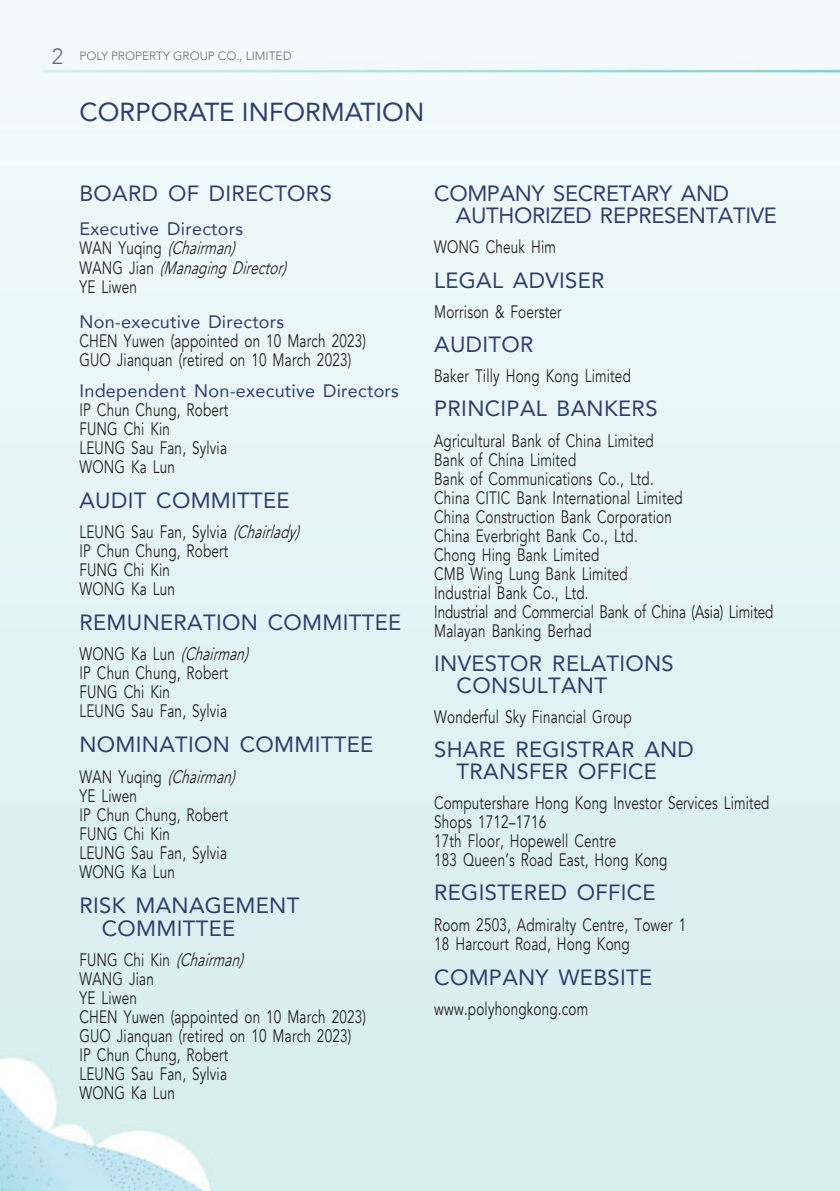
<style>
.page{position:relative;width:840px;height:1191px;background:#fff}
.page>*{position:absolute;margin:0;border:0;box-sizing:border-box;transform-origin:0 0}
.t1{font:26px "Avenir";color:#2d3f6c}
._03_H1{font:22px/22px "Avenir";letter-spacing:.015em;color:#2d3f6c}
._03_H1-2{font:22px/22px "Avenir";letter-spacing:-.015em;color:#2d3f6c}
._01_Body_Text{font:18px "Avenir";letter-spacing:.015em;color:#231f20;scale:.75 1}
._01_Body_Text-2{font:italic 18px "Avenir";color:#231f20;scale:.75 1}
._04___H2{font:18px "Avenir";letter-spacing:.015em;color:#2d3f6c}
._01_Body_Text-3{font:18px "Avenir";letter-spacing:-.005em;color:#231f20;scale:.75 1}
.t2{font:300 12px "Avenir";color:#6c6d70}
.s1{font-size:22px;color:#646689}
.s2{font-style:normal}
.s3{font-style:italic}
</style>
<div class="page">
<p class="t2" style="left:52px;top:48px;width:241px"><span class="s1">2</span> POLY PROPERTY GROUP CO., LIMITED</p>
<h1 class="t1" style="left:79px;top:91px;width:346px">CORPORATE INFORMATION</h1>
<p class="_03_H1" style="left:79px;top:182px;width:254px">BOARD OF DIRECTORS</p>
<p class="_04___H2" style="left:79px;top:215px;width:165px">Executive Directors</p>
<p class="_01_Body_Text-2" style="left:79px;top:237px;width:216px"><span class="s2">WA N Y u q i n g</span> (Chairman)</p>
<p class="_01_Body_Text-2" style="left:79px;top:256px;width:284px"><span class="s2">W A N G J i a n</span> (ManagingDirector)</p>
<p class="_01_Body_Text" style="left:79px;top:275px;width:78px">YE Liwen</p>
<p class="_04___H2" style="left:79px;top:307px;width:206px">Non-executive Directors</p>
<p class="_01_Body_Text" style="left:79px;top:329px;width:383px">CHEN Yuwen (appointed on 10 March 2023)</p>
<p class="_01_Body_Text" style="left:79px;top:348px;width:364px">GUO Jianquan (retired on 10 March 2023)</p>
<p class="_04___H2" style="left:79px;top:376px;width:321px">Independent Non-executive Directors</p>
<p class="_01_Body_Text" style="left:79px;top:398px;width:200px">IP Chun Chung, Robert</p>
<p class="_01_Body_Text" style="left:79px;top:417px;width:122px">FUNG Chi Kin</p>
<p class="_01_Body_Text" style="left:79px;top:436px;width:198px">LEUNG Sau Fan, Sylvia</p>
<p class="_01_Body_Text" style="left:79px;top:455px;width:129px">WONG Ka Lun</p>
<p class="_03_H1" style="left:79px;top:488px;width:211px">AUDIT COMMITTEE</p>
<p class="_01_Body_Text" style="left:79px;top:521px;width:302px">LEUNG Sau Fan, Sylvia <span class="s3">(Chairlady)</span></p>
<p class="_01_Body_Text" style="left:79px;top:540px;width:200px">IP Chun Chung, Robert</p>
<p class="_01_Body_Text" style="left:79px;top:559px;width:122px">FUNG Chi Kin</p>
<p class="_01_Body_Text" style="left:79px;top:578px;width:129px">WONG Ka Lun</p>
<p class="_03_H1" style="left:79px;top:610px;width:323px">REMUNERATION COMMITTEE</p>
<p class="_01_Body_Text-2" style="left:79px;top:643px;width:233px"><span class="s2">W O N G K a L u n</span> (Chairman)</p>
<p class="_01_Body_Text" style="left:79px;top:662px;width:200px">IP Chun Chung, Robert</p>
<p class="_01_Body_Text" style="left:79px;top:681px;width:122px">FUNG Chi Kin</p>
<p class="_01_Body_Text" style="left:79px;top:700px;width:198px">LEUNG Sau Fan, Sylvia</p>
<p class="_03_H1" style="left:79px;top:733px;width:295px">NOMINATION COMMITTEE</p>
<p class="_01_Body_Text-2" style="left:79px;top:765px;width:216px"><span class="s2">WA N Y u q i n g</span> (Chairman)</p>
<p class="_01_Body_Text" style="left:79px;top:784px;width:78px">YE Liwen</p>
<p class="_01_Body_Text" style="left:79px;top:803px;width:200px">IP Chun Chung, Robert</p>
<p class="_01_Body_Text" style="left:79px;top:822px;width:122px">FUNG Chi Kin</p>
<p class="_01_Body_Text" style="left:79px;top:841px;width:198px">LEUNG Sau Fan, Sylvia</p>
<p class="_01_Body_Text" style="left:79px;top:860px;width:129px">WONG Ka Lun</p>
<p class="_03_H1" style="left:102px;top:893px;width:199px;line-height:23px;text-indent:-22px">RISK MANAGEMENT<br>COMMITTEE</p>
<p class="_01_Body_Text" style="left:79px;top:949px;width:227px">F U N G C h i K i n <span class="s3">(Chairman)</span></p>
<p class="_01_Body_Text" style="left:79px;top:968px;width:101px">WANG Jian</p>
<p class="_01_Body_Text" style="left:79px;top:987px;width:78px">YE Liwen</p>
<p class="_01_Body_Text" style="left:79px;top:1006px;width:383px">CHEN Yuwen (appointed on 10 March 2023)</p>
<p class="_01_Body_Text" style="left:79px;top:1025px;width:364px">GUO Jianquan (retired on 10 March 2023)</p>
<p class="_01_Body_Text" style="left:79px;top:1044px;width:200px">IP Chun Chung, Robert</p>
<p class="_01_Body_Text" style="left:79px;top:1063px;width:198px">LEUNG Sau Fan, Sylvia</p>
<p class="_01_Body_Text" style="left:79px;top:1082px;width:129px">WONG Ka Lun</p>
<p class="_03_H1-2" style="left:455px;top:182px;width:322px;text-indent:-22px">COMPANY SECRETARY AND<br>AUTHORIZED REPRESENTATIVE</p>
<p class="_01_Body_Text" style="left:434px;top:236px;width:164px">WONG Cheuk Him</p>
<p class="_03_H1" style="left:434px;top:268px;width:172px">LEGAL ADVISER</p>
<p class="_01_Body_Text" style="left:434px;top:301px;width:171px">Morrison &amp; Foerster</p>
<p class="_03_H1" style="left:434px;top:332px;width:101px">AUDITOR</p>
<p class="_01_Body_Text" style="left:434px;top:365px;width:264px">Baker Tilly Hong Kong Limited</p>
<p class="_03_H1" style="left:434px;top:397px;width:225px">PRINCIPAL BANKERS</p>
<p class="_01_Body_Text" style="left:434px;top:429px;width:294px">Agricultural Bank of China Limited</p>
<p class="_01_Body_Text" style="left:434px;top:448px;width:191px">Bank of China Limited</p>
<p class="_01_Body_Text" style="left:434px;top:467px;width:294px">Bank of Communications Co., Ltd.</p>
<p class="_01_Body_Text" style="left:434px;top:486px;width:332px">China CITIC Bank International Limited</p>
<p class="_01_Body_Text" style="left:434px;top:505px;width:318px">China Construction Bank Corporation</p>
<p class="_01_Body_Text" style="left:434px;top:524px;width:273px">China Everbright Bank Co., Ltd.</p>
<p class="_01_Body_Text" style="left:434px;top:543px;width:222px">Chong Hing Bank Limited</p>
<p class="_01_Body_Text" style="left:434px;top:562px;width:260px">CMB Wing Lung Bank Limited</p>
<p class="_01_Body_Text" style="left:434px;top:581px;width:207px">Industrial Bank Co., Ltd.</p>
<p class="_01_Body_Text-3" style="left:434px;top:600px;width:453px">Industrial and Commercial Bank of China (Asia) Limited</p>
<p class="_01_Body_Text" style="left:434px;top:619px;width:211px">Malayan Banking Berhad</p>
<p class="_03_H1" style="left:456px;top:651px;width:219px;text-indent:-22px">INVESTOR RELATIONS<br>CONSULTANT</p>
<p class="_01_Body_Text" style="left:434px;top:706px;width:265px">Wonderful Sky Financial Group</p>
<p class="_03_H1" style="left:456px;top:737px;width:239px;text-indent:-22px">SHARE REGISTRAR AND<br>TRANSFER OFFICE</p>
<p class="_01_Body_Text" style="left:434px;top:792px;width:448px">Computershare Hong Kong Investor Services Limited</p>
<p class="_01_Body_Text" style="left:434px;top:811px;width:151px">Shops 1712–1716</p>
<p class="_01_Body_Text" style="left:434px;top:830px;width:244px">17th Floor, Hopewell Centre</p>
<p class="_01_Body_Text" style="left:434px;top:849px;width:312px">183 Queen’s Road East, Hong Kong</p>
<p class="_03_H1" style="left:434px;top:881px;width:223px">REGISTERED OFFICE</p>
<p class="_01_Body_Text" style="left:434px;top:914px;width:337px">Room 2503, Admiralty Centre, Tower 1</p>
<p class="_01_Body_Text" style="left:434px;top:933px;width:262px">18 Harcourt Road, Hong Kong</p>
<p class="_03_H1" style="left:434px;top:965px;width:219px">COMPANY WEBSITE</p>
<p class="_01_Body_Text" style="left:434px;top:998px;width:207px">www.polyhongkong.com</p>
</div>
